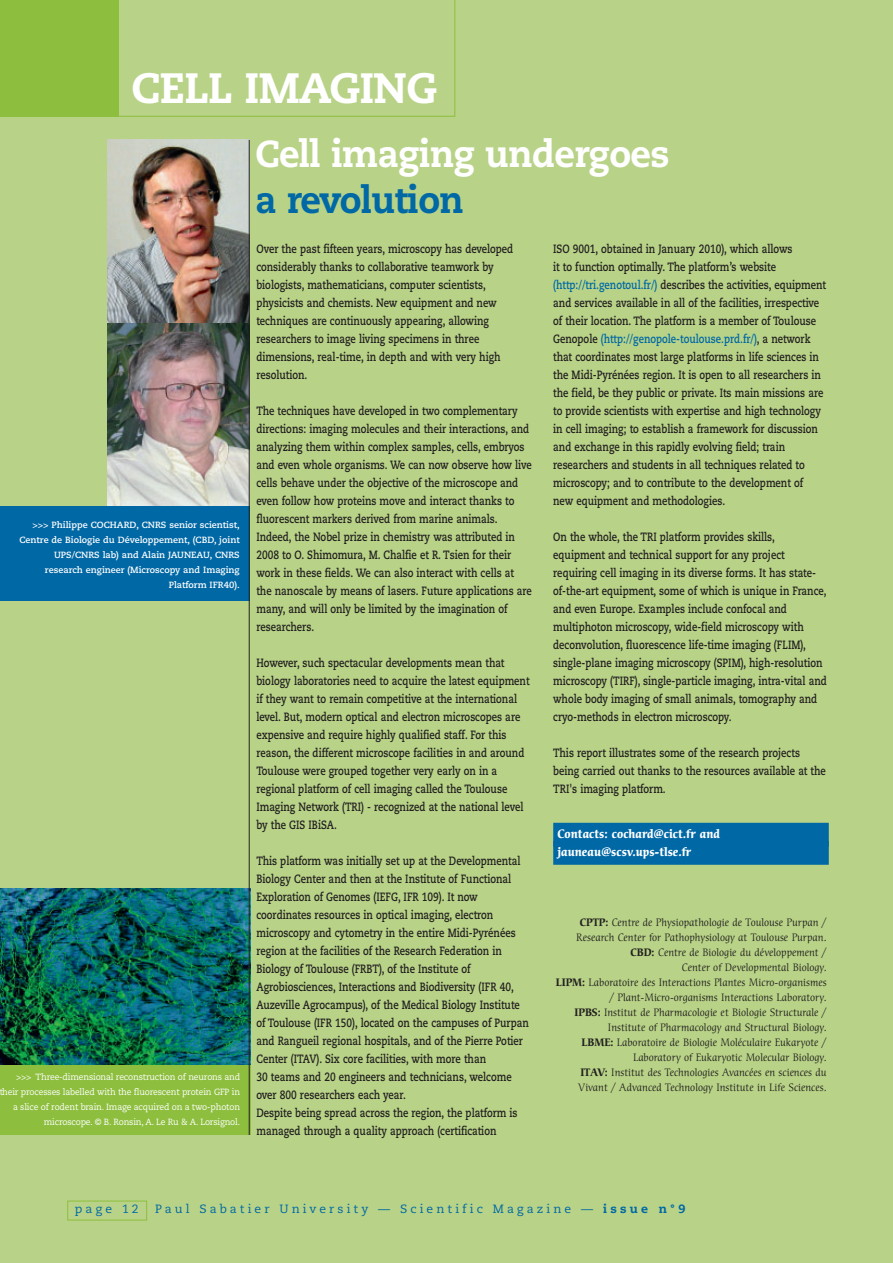
<style>
.page{position:relative;width:893px;height:1263px;background:#fff}
.page>*{position:absolute;margin:0;border:0;box-sizing:border-box;transform-origin:0 0}
.t1{font:800 42.45px "Caecilia";letter-spacing:-.02em;color:#fff}
.t2{font:800 37.5px "Caecilia";letter-spacing:-.02em;color:#fff;scale:.95 1}
.t3{font:800 37.5px "Caecilia";letter-spacing:-.02em;color:#0068a5;scale:.95 1}
.t4{font:700 12px/18px "Caecilia";color:#231f20;scale:.8 1}
.t5{font:12px "Caecilia";letter-spacing:.255em;color:#0068a5}
.t6{font:700 12px/18px "Cerigo";color:#fff;scale:.95 1}
.t7{font:10.5px/15px "Cerigo";color:#231f20;text-align:right;scale:.95 1}
.t8{font:9px/15px "Caecilia";letter-spacing:-.015em;color:#fff;text-align:right;scale:.95 1}
.t9{font:700 9px/15px "Caecilia";color:#fff;text-align:right}
.s1{color:#0068a5}
.s2{font-weight:700}
.s3{font-weight:800}
</style>
<div class="page">
<div style="left:0;top:1px;width:893px;height:1262px;background:#b8d387"></div>
<svg style="left:119px;top:1px;width:336px;height:116px"></svg>
<div style="left:67px;top:1201px;width:80px;height:19px;border:1px solid #8dbe3e"></div>
<div style="left:0;top:1px;width:119px;height:116px;background:#8dbe3e"></div>
<div style="left:553px;top:823px;width:276px;height:24px;background:#0068a5"></div>
<div style="left:553px;top:841px;width:276px;height:24px;background:#0068a5"></div>
<img style="left:108px;top:140px;width:141px;height:184px">
<img style="left:108px;top:324px;width:141px;height:183px">
<div style="left:0;top:507px;width:250px;height:94px;background:#0068a5"></div>
<img style="left:0;top:888px;width:249px;height:177px">
<div style="left:0;top:1065px;width:250px;height:70px;background:#8dbe3e"></div>
<hr style="left:249px;top:140px;width:1px;height:995px;background:#231f20">
<h1 class="t1" style="left:132px;top:70px;width:307px">CELL IMAGING</h1>
<p class="t9" style="left:19px;top:518px;width:222px">&gt;&gt;&gt; Philippe COCHARD, CNRS senior scientist, Centre de Biologie du Développement, (CBD, joint UPS/CNRS lab) and Alain JAUNEAU, CNRS research engineer (Microscopy and Imaging Platform IFR40).</p>
<p class="t8" style="left:-1px;top:1070px;width:255px">&gt;&gt;&gt; Three-dimensional reconstruction of neurons and their processes labelled with the fluorescent protein GFP in a slice of rodent brain. Image acquired on a two-photon microscope. © B. Ronsin, A. Le Ru &amp; A. Lorsignol.</p>
<h2 class="t2" style="left:255px;top:138px;width:437px">Cell imaging undergoes</h2>
<h2 class="t3" style="left:255px;top:184px;width:221px">a revolution</h2>
<p class="t4" style="left:256px;top:241px;width:323px">Over the past fifteen years, microscopy has developed considerably thanks to collaborative teamwork by biologists, mathematicians, computer scientists, physicists and chemists. New equipment and new techniques are continuously appearing, allowing researchers to image living specimens in three dimensions, real-time, in depth and with very high resolution.</p>
<p class="t4" style="left:256px;top:403px;width:346px">The techniques have developed in two complementary directions: imaging molecules and their interactions, and analyzing them within complex samples, cells, embryos and even whole organisms. We can now observe how live cells behave under the objective of the microscope and even follow how proteins move and interact thanks to fluorescent markers derived from marine animals.<br>Indeed, the Nobel prize in chemistry was attributed in 2008 to O. Shimomura, M. Chalfie et R. Tsien for their work in these fields. We can also interact with cells at the nanoscale by means of lasers. Future applications are many, and will only be limited by the imagination of researchers.</p>
<p class="t4" style="left:256px;top:655px;width:343px">However, such spectacular developments mean that biology laboratories need to acquire the latest equipment if they want to remain competitive at the international level. But, modern optical and electron microscopes are expensive and require highly qualified staff. For this reason, the different microscope facilities in and around Toulouse were grouped together very early on in a regional platform of cell imaging called the Toulouse Imaging Network (TRI) - recognized at the national level by the GIS IBiSA.</p>
<p class="t4" style="left:256px;top:853px;width:342px">This platform was initially set up at the Developmental Biology Center and then at the Institute of Functional Exploration of Genomes (IEFG, IFR 109). It now coordinates resources in optical imaging, electron microscopy and cytometry in the entire Midi-Pyrénées region at the facilities of the Research Federation in Biology of Toulouse (FRBT), of the Institute of Agrobiosciences, Interactions and Biodiversity (IFR 40, Auzeville Agrocampus), of the Medical Biology Institute of Toulouse (IFR 150), located on the campuses of Purpan and Rangueil regional hospitals, and of the Pierre Potier Center (ITAV). Six core facilities, with more than<br>30 teams and 20 engineers and technicians, welcome over 800 researchers each year.<br>Despite being spread across the region, the platform is managed through a quality approach (certification</p>
<p class="t4" style="left:553px;top:241px;width:343px">ISO 9001, obtained in January 2010), which allows<br>it to function optimally. The platform’s website <span class="s1">(http://tri.genotoul.fr/)</span> describes the activities, equipment and services available in all of the facilities, irrespective of their location. The platform is a member of Toulouse Genopole <span class="s1">(http://genopole-toulouse.prd.fr/)</span>, a network that coordinates most large platforms in life sciences in the Midi-Pyrénées region. It is open to all researchers in the field, be they public or private. Its main missions are to provide scientists with expertise and high technology in cell imaging; to establish a framework for discussion and exchange in this rapidly evolving field; train researchers and students in all techniques related to microscopy; and to contribute to the development of<br>new equipment and methodologies.</p>
<p class="t4" style="left:553px;top:529px;width:344px">On the whole, the TRI platform provides skills, equipment and technical support for any project requiring cell imaging in its diverse forms. It has state&shy;of-the-art equipment, some of which is unique in France, and even Europe. Examples include confocal and multiphoton microscopy, wide-field microscopy with deconvolution, fluorescence life-time imaging (FLIM), single-plane imaging microscopy (SPIM), high-resolution microscopy (TIRF), single-particle imaging, intra-vital and whole body imaging of small animals, tomography and cryo-methods in electron microscopy.</p>
<p class="t4" style="left:553px;top:745px;width:342px">This report illustrates some of the research projects being carried out thanks to the resources available at the<br>TRI's imaging platform.</p>
<p class="t6" style="left:557px;top:825px;width:173px">Contacts: cochard@cict.fr and jauneau@scsv.ups-tlse.fr</p>
<p class="t7" style="left:556px;top:915px;width:287px"><span class="s2">CPTP:</span> Centre de Physiopathologie de Toulouse Purpan / Research Center for Pathophysiology at Toulouse Purpan.<br><span class="s2">CBD:</span> Centre de Biologie du développement /<br>Center of Developmental Biology.<br><span class="s2">LIPM:</span> Laboratoire des Interactions Plantes Micro-organismes / Plant-Micro-organisms Interactions Laboratory.<br><span class="s2">IPBS:</span> Institut de Pharmacologie et Biologie Structurale / Institute of Pharmacology and Structural Biology.<br><span class="s2">LBME:</span> Laboratoire de Biologie Moléculaire Eukaryote / Laboratory of Eukaryotic Molecular Biology.<br><span class="s2">ITAV:</span> Institut des Technologies Avancées en sciences du Vivant / Advanced Technology Institute in Life Sciences.</p>
<p class="t5" style="left:75px;top:1203px;width:65px">page 12</p>
<p class="t5" style="left:155px;top:1203px;width:532px">Paul Sabatier University — Scientific Magazine — <span class="s3">issue n°9</span></p>
</div>
